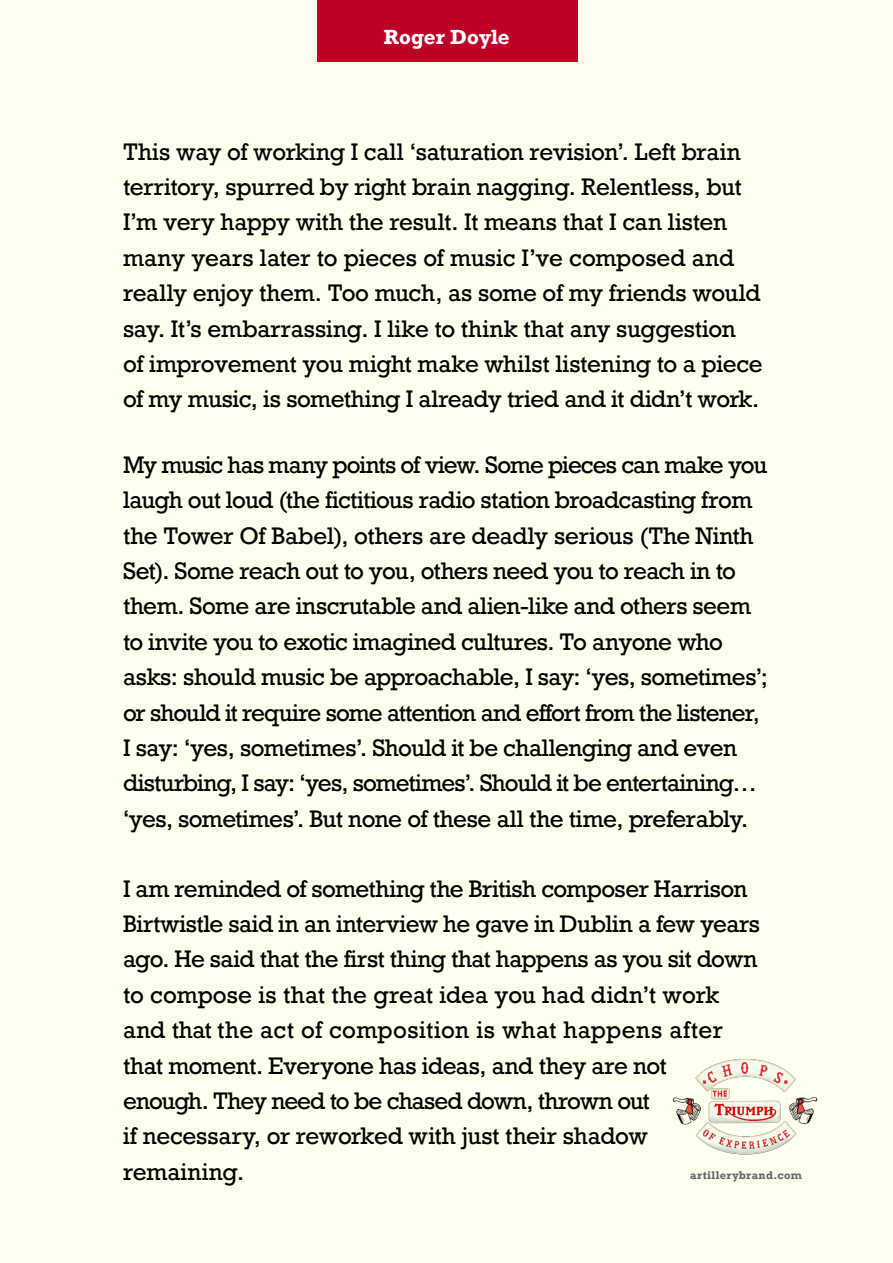
<style>
.page{position:relative;width:893px;height:1263px;background:#ffffed}
.page>*{position:absolute;margin:0;border:0;box-sizing:border-box;transform-origin:0 0}
.t1{font:22.5px/35.4px "Rockwell";letter-spacing:-.025em;color:#000}
.t2{font:700 19.2px "Rockwell";color:#fff}
.t3{font:700 10.5px "Rockwell";letter-spacing:.03em;color:#666}
</style>
<div class="page">
<img style="left:672px;top:1058px;width:146px;height:97px">
<div style="left:317px;top:0;width:260px;height:62px;background:#be0027"></div>
<p class="t2" style="left:384px;top:25px;width:127px">Roger Doyle</p>
<p class="t1" style="left:123px;top:134px;width:641px">This way of working I call ‘saturation revision’. Left brain territory, spurred by right brain nagging. Relentless, but I’m very happy with the result. It means that I can listen many years later to pieces of music I’ve composed and really enjoy them. Too much, as some of my friends would say. It’s embarrassing. I like to think that any suggestion<br>of improvement you might make whilst listening to a piece of my music, is something I already tried and it didn’t work.</p>
<p class="t1" style="left:123px;top:447px;width:646px">My music has many points of view. Some pieces can make you laugh out loud (the fictitious radio station broadcasting from the Tower Of Babel), others are deadly serious (The Ninth Set). Some reach out to you, others need you to reach in to them. Some are inscrutable and alien-like and others seem to invite you to exotic imagined cultures. To anyone who asks: should music be approachable, I say: ‘yes, sometimes’; or should it require some attention and effort from the listener, I say: ‘yes, sometimes’. Should it be challenging and even disturbing, I say: ‘yes, sometimes’. Should it be entertaining… ‘yes, sometimes’. But none of these all the time, preferably.</p>
<p class="t1" style="left:123px;top:871px;width:639px">I am reminded of something the British composer Harrison Birtwistle said in an interview he gave in Dublin a few years ago. He said that the first thing that happens as you sit down to compose is that the great idea you had didn’t work and that the act of composition is what happens after that moment. Everyone has ideas, and they are not<br>enough. They need to be chased down, thrown out<br>if necessary, or reworked with just their shadow remaining.</p>
<p class="t3" style="left:690px;top:1169px;width:113px">artillerybrand.com</p>
</div>
